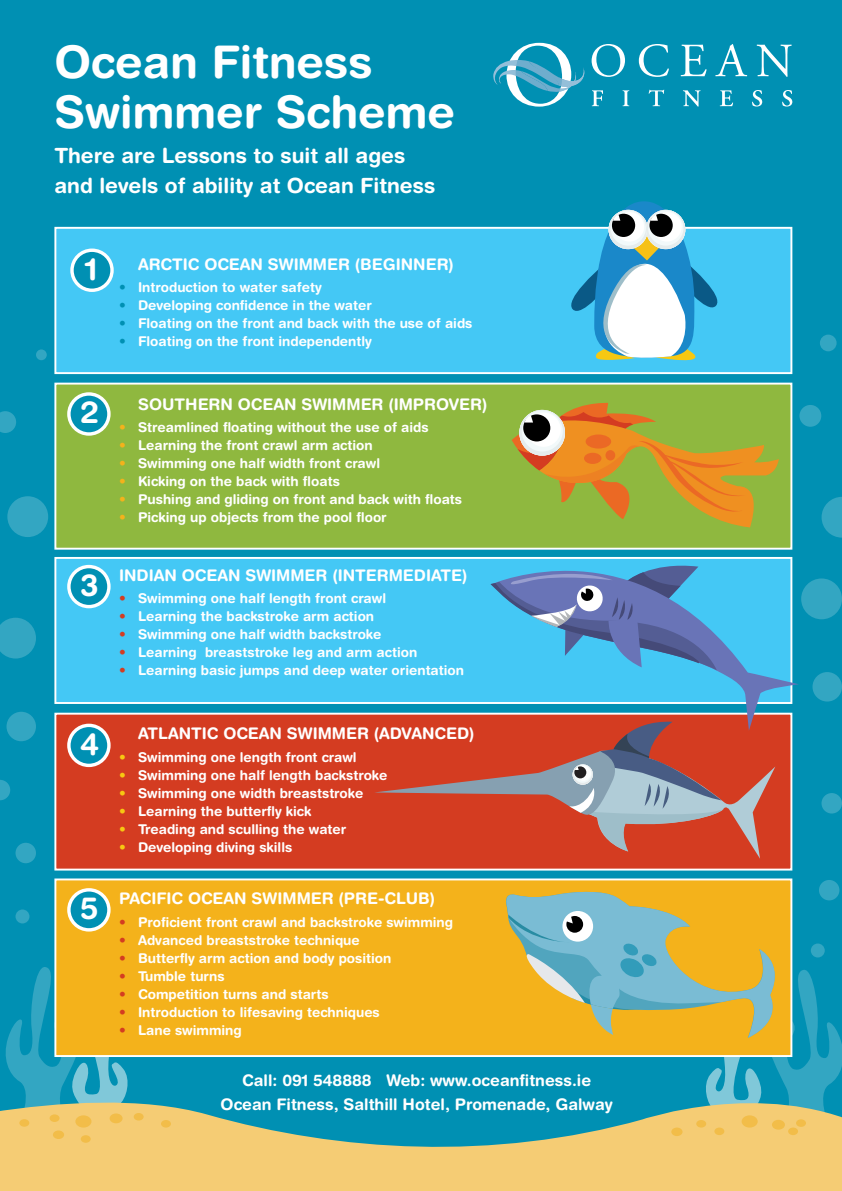
<style>
.page{position:relative;width:842px;height:1191px;background:#fff}
.page>*{position:absolute;margin:0;border:0;box-sizing:border-box;transform-origin:0 0}
.t1{font:700 45px/50px "Helvetica Rounded";color:#fff}
.t2{font:700 30.6px "Helvetica Rounded";color:#fff}
.t3{font:700 21px/30px "Helvetica Rounded";color:#fff}
.t4{font:700 16px/24px "Helvetica Rounded";color:#fff;text-align:center}
.t5{font:700 13.5px "Helvetica Rounded";color:#fff}
.s1{color:#0090b3}
.s2{color:#f4b21b}
.s3{color:#d43c21}
.s4{color:#f7c812}
</style>
<div class="page">
<div style="left:0;top:0;width:842px;height:1187px;background:#0090b3"></div>
<div style="left:54px;top:227px;width:738px;height:147px;background:#44c8f5;border:2px solid #fff"></div>
<div style="left:54px;top:382px;width:738px;height:167px;background:#8fb83f;border:2px solid #fff"></div>
<div style="left:54px;top:557px;width:738px;height:147px;background:#44c8f5;border:2px solid #fff"></div>
<div style="left:54px;top:712px;width:738px;height:158px;background:#d43c21;border:2px solid #fff"></div>
<svg style="left:493px;top:43px;width:92px;height:64px"></svg>
<svg style="left:592px;top:44px;width:200px;height:33px"></svg>
<svg style="left:592px;top:90px;width:200px;height:17px"></svg>
<svg style="left:5px;top:967px;width:122px;height:110px"></svg>
<svg style="left:0;top:617px;width:36px;height:41px"></svg>
<div style="left:7px;top:711px;width:29px;height:30px;background:#33a6c2;border-radius:50%"></div>
<svg style="left:0;top:780px;width:10px;height:20px"></svg>
<div style="left:16px;top:842px;width:20px;height:21px;background:#33a6c2;border-radius:50%"></div>
<div style="left:16px;top:909px;width:13px;height:14px;background:#33a6c2;border-radius:50%"></div>
<div style="left:7px;top:496px;width:41px;height:41px;background:#33a6c2;border-radius:50%"></div>
<div style="left:801px;top:578px;width:41px;height:41px;background:#33a6c2;border-radius:50%"></div>
<div style="left:812px;top:672px;width:30px;height:29px;background:#33a6c2;border-radius:50%"></div>
<div style="left:821px;top:793px;width:21px;height:20px;background:#33a6c2;border-radius:50%"></div>
<div style="left:819px;top:880px;width:20px;height:20px;background:#33a6c2;border-radius:50%"></div>
<div style="left:811px;top:943px;width:14px;height:14px;background:#33a6c2;border-radius:50%"></div>
<svg style="left:821px;top:497px;width:21px;height:40px"></svg>
<svg style="left:512px;top:402px;width:267px;height:118px"></svg>
<div style="left:586px;top:434px;width:25px;height:14px;background:#eb6925;border-radius:50%"></div>
<div style="left:584px;top:453px;width:17px;height:11px;background:#eb6925;border-radius:50%"></div>
<div style="left:605px;top:450px;width:10px;height:10px;background:#eb6925;border-radius:50%"></div>
<svg style="left:0;top:411px;width:16px;height:22px"></svg>
<div style="left:799px;top:405px;width:22px;height:22px;background:#33a6c2;border-radius:50%"></div>
<div style="left:36px;top:349px;width:11px;height:11px;background:#33a6c2;border-radius:50%"></div>
<div style="left:820px;top:334px;width:17px;height:17px;background:#33a6c2;border-radius:50%"></div>
<svg style="left:492px;top:520px;width:307px;height:210px"></svg>
<svg style="left:490px;top:561px;width:227px;height:109px"></svg>
<div style="left:72px;top:250px;width:40px;height:40px;background:#0090b3;border-radius:50%"></div>
<div style="left:70px;top:248px;width:44px;height:44px;border:3px solid #fff;border-radius:50%"></div>
<div style="left:69px;top:394px;width:40px;height:40px;background:#0090b3;border-radius:50%"></div>
<div style="left:67px;top:392px;width:44px;height:44px;border:3px solid #fff;border-radius:50%"></div>
<div style="left:69px;top:566px;width:40px;height:40px;background:#0090b3;border-radius:50%"></div>
<div style="left:67px;top:565px;width:44px;height:43px;border:3px solid #fff;border-radius:50%"></div>
<div style="left:69px;top:725px;width:40px;height:40px;background:#0090b3;border-radius:50%"></div>
<div style="left:67px;top:723px;width:44px;height:44px;border:3px solid #fff;border-radius:50%"></div>
<svg style="left:708px;top:968px;width:134px;height:109px"></svg>
<svg style="left:0;top:1077px;width:842px;height:114px;fill:#f5cc74"></svg>
<div style="left:75px;top:1115px;width:16px;height:12px;background:#f2bd49;border-radius:50%"></div>
<div style="left:81px;top:1135px;width:10px;height:7px;background:#f2bd49;border-radius:50%"></div>
<div style="left:53px;top:1130px;width:11px;height:9px;background:#f2bd49;border-radius:50%"></div>
<div style="left:50px;top:1114px;width:10px;height:8px;background:#f2bd49;border-radius:50%"></div>
<div style="left:134px;top:1113px;width:10px;height:7px;background:#f2bd49;border-radius:50%"></div>
<div style="left:19px;top:1119px;width:10px;height:7px;background:#f2bd49;border-radius:50%"></div>
<div style="left:110px;top:1113px;width:13px;height:10px;background:#f2bd49;border-radius:50%"></div>
<div style="left:742px;top:1115px;width:16px;height:12px;background:#f2bd49;border-radius:50%"></div>
<div style="left:788px;top:1127px;width:10px;height:8px;background:#f2bd49;border-radius:50%"></div>
<div style="left:671px;top:1127px;width:11px;height:9px;background:#f2bd49;border-radius:50%"></div>
<div style="left:796px;top:1119px;width:10px;height:7px;background:#f2bd49;border-radius:50%"></div>
<div style="left:696px;top:1120px;width:10px;height:7px;background:#f2bd49;border-radius:50%"></div>
<div style="left:772px;top:1119px;width:13px;height:10px;background:#f2bd49;border-radius:50%"></div>
<div style="left:161px;top:1120px;width:10px;height:7px;background:#f2bd49;border-radius:50%"></div>
<div style="left:714px;top:1127px;width:10px;height:8px;background:#f2bd49;border-radius:50%"></div>
<div style="left:54px;top:878px;width:738px;height:179px;background:#f4b21b;border:2px solid #fff"></div>
<svg style="left:506px;top:891px;width:269px;height:146px"></svg>
<div style="left:562px;top:911px;width:31px;height:30px;background:#fff;border-radius:50%"></div>
<svg style="left:508px;top:914px;width:149px;height:121px"></svg>
<div style="left:69px;top:890px;width:40px;height:40px;background:#0090b3;border-radius:50%"></div>
<div style="left:67px;top:888px;width:44px;height:43px;border:3px solid #fff;border-radius:50%"></div>
<svg style="left:375px;top:719px;width:400px;height:139px"></svg>
<svg style="left:564px;top:201px;width:161px;height:160px"></svg>
<h1 class="t1" style="left:54px;top:36px;width:402px">Ocean Fitness<br>Swimmer Scheme</h1>
<h3 class="t3" style="left:54px;top:140px;width:382px">There are Lessons to suit all ages and levels of ability at Ocean Fitness</h3>
<h2 class="t2" style="left:85px;top:250px;width:14px">1</h2>
<p class="t4" style="left:138px;top:252px;width:317px">ARCTIC OCEAN SWIMMER (BEGINNER)</p>
<p class="t5" style="left:119px;top:279px;width:204px"><span class="s1">•</span> Introduction to water safety</p>
<p class="t5" style="left:119px;top:297px;width:254px"><span class="s1">•</span> Developing confidence in the water</p>
<p class="t5" style="left:119px;top:315px;width:355px"><span class="s1">•</span> Floating on the front and back with the use of aids</p>
<p class="t5" style="left:119px;top:333px;width:254px"><span class="s1">•</span> Floating on the front independently</p>
<h2 class="t2" style="left:81px;top:394px;width:20px">2</h2>
<p class="t4" style="left:138px;top:392px;width:351px">SOUTHERN OCEAN SWIMMER (IMPROVER)</p>
<p class="t5" style="left:119px;top:419px;width:311px"><span class="s2">•</span> Streamlined floating without the use of aids</p>
<p class="t5" style="left:119px;top:437px;width:255px"><span class="s2">•</span> Learning the front crawl arm action</p>
<p class="t5" style="left:119px;top:455px;width:262px"><span class="s2">•</span> Swimming one half width front crawl</p>
<p class="t5" style="left:119px;top:473px;width:222px"><span class="s2">•</span> Kicking on the back with floats</p>
<p class="t5" style="left:119px;top:491px;width:345px"><span class="s2">•</span> Pushing and gliding on front and back with floats</p>
<p class="t5" style="left:119px;top:509px;width:269px"><span class="s2">•</span> Picking up objects from the pool floor</p>
<h2 class="t2" style="left:81px;top:566px;width:20px">3</h2>
<p class="t4" style="left:119px;top:563px;width:350px">INDIAN OCEAN SWIMMER (INTERMEDIATE)</p>
<p class="t5" style="left:119px;top:590px;width:269px"><span class="s3">•</span> Swimming one half length front crawl</p>
<p class="t5" style="left:119px;top:608px;width:257px"><span class="s3">•</span> Learning the backstroke arm action</p>
<p class="t5" style="left:119px;top:626px;width:264px"><span class="s3">•</span> Swimming one half width backstroke</p>
<p class="t5" style="left:119px;top:644px;width:300px"><span class="s3">•</span> Learning breaststroke leg and arm action</p>
<p class="t5" style="left:119px;top:662px;width:347px"><span class="s3">•</span> Learning basic jumps and deep water orientation</p>
<h2 class="t2" style="left:81px;top:725px;width:20px">4</h2>
<h2 class="t2" style="left:81px;top:889px;width:20px">5</h2>
<p class="t4" style="left:138px;top:721px;width:338px">ATLANTIC OCEAN SWIMMER (ADVANCED)</p>
<p class="t5" style="left:119px;top:749px;width:239px"><span class="s4">•</span> Swimming one length front crawl</p>
<p class="t5" style="left:119px;top:767px;width:270px"><span class="s4">•</span> Swimming one half length backstroke</p>
<p class="t5" style="left:119px;top:785px;width:246px"><span class="s4">•</span> Swimming one width breaststroke</p>
<p class="t5" style="left:119px;top:803px;width:194px"><span class="s4">•</span> Learning the butterfly kick</p>
<p class="t5" style="left:119px;top:821px;width:229px"><span class="s4">•</span> Treading and sculling the water</p>
<p class="t5" style="left:119px;top:839px;width:175px"><span class="s4">•</span> Developing diving skills</p>
<p class="t4" style="left:119px;top:885px;width:318px">PACIFIC OCEAN SWIMMER (PRE-CLUB)</p>
<p class="t5" style="left:119px;top:913px;width:336px"><span class="s3">•</span> Proficient front crawl and backstroke swimming</p>
<p class="t5" style="left:119px;top:931px;width:242px"><span class="s3">•</span> Advanced breaststroke technique</p>
<p class="t5" style="left:119px;top:949px;width:274px"><span class="s3">•</span> Butterfly arm action and body position</p>
<p class="t5" style="left:119px;top:967px;width:107px"><span class="s3">•</span> Tumble turns</p>
<p class="t5" style="left:119px;top:985px;width:211px"><span class="s3">•</span> Competition turns and starts</p>
<p class="t5" style="left:119px;top:1003px;width:262px"><span class="s3">•</span> Introduction to lifesaving techniques</p>
<p class="t5" style="left:119px;top:1021px;width:124px"><span class="s3">•</span> Lane swimming</p>
<p class="t4" style="left:221px;top:1067px;width:394px">Call: 091 548888 Web: www.oceanfitness.ie<br>Ocean Fitness, Salthill Hotel, Promenade, Galway</p>
</div>
